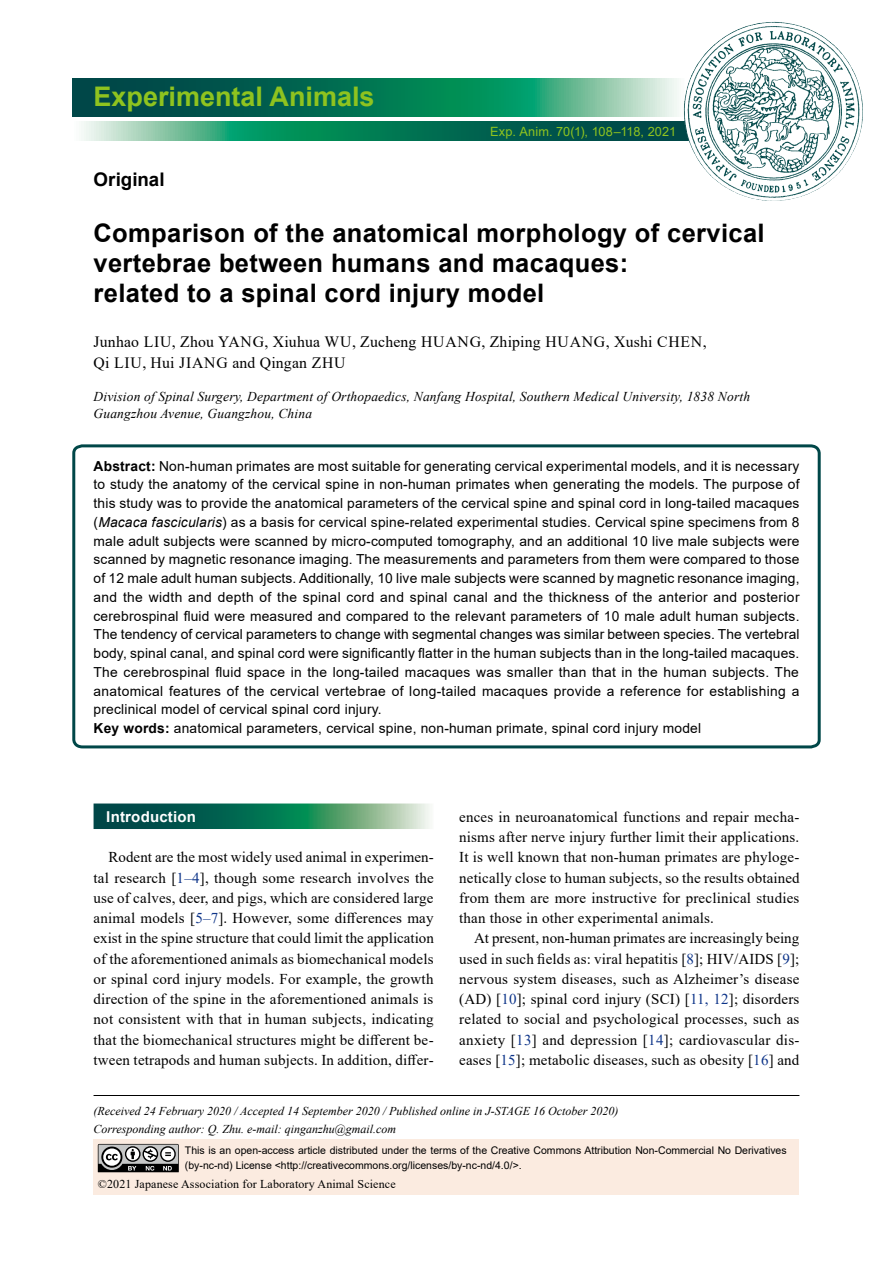
<style>
.page{position:relative;width:893px;height:1263px;background:#fff}
.page>*{position:absolute;margin:0;border:0;box-sizing:border-box;transform-origin:0 0}
.t1{font:700 27px "Arial";color:#8fc31f}
.t2{font:700 25.5px/30px "Arial";letter-spacing:.015em;color:#000}
.t3{font:700 18.75px "Arial";color:#000}
.t4{font:15.75px/20.2px "Times New Roman";letter-spacing:.045em;color:#000}
.t5{font:15px/20.2px "Times New Roman";letter-spacing:.01em;color:#000;text-align:justify}
.t6{font:700 15px "Arial";letter-spacing:.015em;color:#fff}
.t7{font:13.8px/18.8px "Arial";letter-spacing:.015em;color:#000}
.t8{font:italic 13.5px/16.5px "Times New Roman";letter-spacing:.01em;color:#000}
.t9{font:12.75px "Arial";letter-spacing:.005em;color:#8fc31f}
.t10{font:italic 12px/18px "Times New Roman";color:#000}
.t11{font:12px "Times New Roman";letter-spacing:.01em;color:#000}
.t12{font:10.5px/15px "Arial";color:#000}
.s1{font-weight:700}
.s2{font-style:italic}
.s3{color:#0c3388}
</style>
<div class="page">
<svg style="left:81px;top:121px;width:621px;height:19px;background:#28866b"></svg>
<div style="left:94px;top:1140px;width:705px;height:55px;background:#fbebe0"></div>
<svg style="left:72px;top:79px;width:613px;height:38px;background:#248269"></svg>
<img style="left:719px;top:22px;width:55px;height:19px">
<svg style="left:98px;top:1144px;width:81px;height:28px;background:#7c7c7c"></svg>
<svg style="left:94px;top:803px;width:336px;height:26px;background:#35826a"></svg>
<hr style="left:94px;top:1095px;width:705px;height:1px;background:#000">
<svg style="left:72px;top:444px;width:749px;height:305px"></svg>
<h1 class="t1" style="left:94px;top:78px;width:283px">Experimental Animals</h1>
<p class="t9" style="left:490px;top:123px;width:188px">Exp. Anim. 70(1), 108–118, 2021</p>
<h3 class="t3" style="left:94px;top:166px;width:73px">Original</h3>
<h2 class="t2" style="left:94px;top:218px;width:673px">Comparison of the anatomical morphology of cervical vertebrae between humans and macaques:<br>related to a spinal cord injury model</h2>
<p class="t4" style="left:94px;top:332px;width:615px">Junhao Liu, Zhou Yang, Xiuhua Wu, Zucheng Huang, Zhiping Huang, Xushi Ch en,<br>Qi Liu, Hui Jiang and Qingan Zhu</p>
<p class="t8" style="left:94px;top:388px;width:658px">Division of Spinal Surgery, Department of Orthopaedics, Nanfang Hospital, Southern Medical University, 1838 North<br>Guangzhou Avenue, Guangzhou, China</p>
<p class="t7" style="left:94px;top:456px;width:707px"><span class="s1">Abstract:</span> Non-human primates are most suitable for generating cervical experimental models, and it is necessary to study the anatomy of the cervical spine in non-human primates when generating the models. The purpose of this study was to provide the anatomical parameters of the cervical spine and spinal cord in long-tailed macaques (<span class="s2">Macaca fascicularis</span>) as a basis for cervical spine-related experimental studies. Cervical spine specimens from 8 male adult subjects were scanned by micro-computed tomography, and an additional 10 live male subjects were scanned by magnetic resonance imaging. The measurements and parameters from them were compared to those of 12 male adult human subjects. Additionally, 10 live male subjects were scanned by magnetic resonance imaging, and the width and depth of the spinal cord and spinal canal and the thickness of the anterior and posterior cerebrospinal fluid were measured and compared to the relevant parameters of 10 male adult human subjects.<br>The tendency of cervical parameters to change with segmental changes was similar between species. The vertebral body, spinal canal, and spinal cord were significantly flatter in the human subjects than in the long-tailed macaques.<br>The cerebrospinal fluid space in the long-tailed macaques was smaller than that in the human subjects. The anatomical features of the cervical vertebrae of long-tailed macaques provide a reference for establishing a preclinical model of cervical spinal cord injury.<br><span class="s1">Key words:</span> anatomical parameters, cervical spine, non-human primate, spinal cord injury model</p>
<p class="t6" style="left:106px;top:806px;width:91px">Introduction</p>
<p class="t5" style="left:94px;top:847px;width:342px;text-indent:15px">Rodent are the most widely used animal in experimen&shy;tal research [<span class="s3">1–4</span>], though some research involves the use of calves, deer, and pigs, which are considered large animal models [<span class="s3">5–7</span>]. However, some differences may exist in the spine structure that could limit the application of the aforementioned animals as biomechanical models or spinal cord injury models. For example, the growth direction of the spine in the aforementioned animals is not consistent with that in human subjects, indicating that the biomechanical structures might be different be&shy;tween tetrapods and human subjects. In addition, differ-</p>
<p class="t5" style="left:459px;top:806px;width:342px">ences in neuroanatomical functions and repair mecha&shy;nisms after nerve injury further limit their applications.<br>It is well known that non-human primates are phyloge&shy;netically close to human subjects, so the results obtained from them are more instructive for preclinical studies than those in other experimental animals.</p>
<p class="t5" style="left:459px;top:928px;width:342px;text-indent:15px">At present, non-human primates are increasingly being used in such fields as: viral hepatitis [<span class="s3">8</span>]; HIV/AIDS [<span class="s3">9</span>]; nervous system diseases, such as Alzheimer’s disease (AD) [<span class="s3">10</span>]; spinal cord injury (SCI) [<span class="s3">11, 12</span>]; disorders related to social and psychological processes, such as anxiety [<span class="s3">13</span>] and depression [<span class="s3">14</span>]; cardiovascular dis&shy;eases [<span class="s3">15</span>]; metabolic diseases, such as obesity [<span class="s3">16</span>] and</p>
<p class="t10" style="left:94px;top:1102px;width:526px">(Received 24 February 2020 / Accepted 14 September 2020 / Published online in J-STAGE 16 October 2020)<br>Corresponding author: Q. Zhu. e-mail: qinganzhu@gmail.com</p>
<p class="t12" style="left:185px;top:1143px;width:603px">This is an open-access article distributed under the terms of the Creative Commons Attribution Non-Commercial No Derivatives (by-nc-nd) License &lt;http://creativecommons.org/licenses/by-nc-nd/4.0/&gt;.</p>
<p class="t11" style="left:98px;top:1175px;width:299px">©2021 Japanese Association for Laboratory Animal Science</p>
</div>
